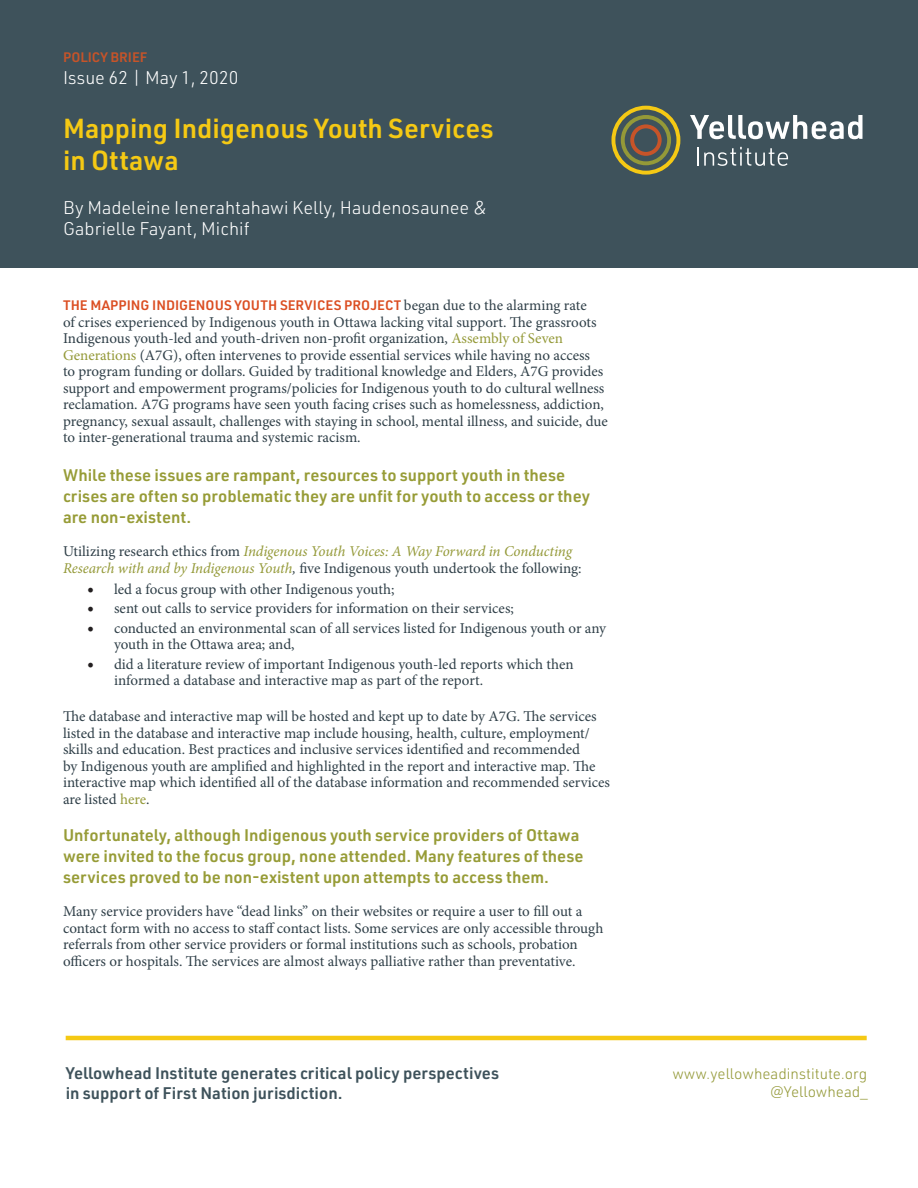
<style>
.page{position:relative;width:918px;height:1188px;background:#fff}
.page>*{position:absolute;margin:0;border:0;box-sizing:border-box;transform-origin:0 0}
.t1{font:600 27px/32.4px "URWDIN";color:#f5c914}
.t2{font:300 18px/21.6px "URWDIN";color:#fff}
.t3{font:600 16.5px/21px "URWDIN";color:#979c37}
.t4{font:600 16.5px/19.8px "URWDIN";color:#3e525b}
.t5{font:15px/16.5px "Minion Pro";color:#2f3f48}
.t6{font:italic 15px/16.5px "Minion Pro";letter-spacing:-.01em;color:#949938}
.t7{font:300 15px/18px "URWDIN";color:#949938;text-align:right}
.t8{font:600 13.5px "URWDIN";color:#db4e22}
.t9{font:600 13.5px "URWDIN";color:#c75429}
.s1{font-family:"Minion Pro";font-weight:400;font-size:15px;color:#2f3f48}
.s2{color:#949938}
.s3{font-style:normal;color:#2f3f48}
.s4{color:#2f3f48}
.s5{font-size:18px;color:#231f20}
</style>
<div class="page">
<div style="left:0;top:0;width:918px;height:268px;background:#3e525b"></div>
<svg style="left:690px;top:115px;width:173px;height:24px"></svg>
<svg style="left:697px;top:147px;width:91px;height:19px"></svg>
<svg style="left:611px;top:106px;width:69px;height:69px"></svg>
<hr style="left:66px;top:1036px;width:801px;height:4px;background:#f5c914">
<p class="t9" style="left:63px;top:48px;width:86px">POLICY BRIEF</p>
<p class="t2" style="left:63px;top:66px;width:177px">Issue 62 | May 1, 2020</p>
<h1 class="t1" style="left:63px;top:111px;width:432px">Mapping Indigenous Youth Services in Ottawa</h1>
<p class="t2" style="left:63px;top:196px;width:426px">By Madeleine Ienerahtahawi Kelly, Haudenosaunee &amp;<br>Gabrielle Fayant, Michif</p>
<p class="t8" style="left:63px;top:296px;width:525px">THE MAPPING INDIGENOUS YOUTH SERVICES PROJECT <span class="s1">began due to the alarming rate</span></p>
<p class="t5" style="left:63px;top:314px;width:546px">of crises experienced by Indigenous youth in Ottawa lacking vital support. The grassroots Indigenous youth-led and youth-driven non-profit organization, <span class="s2">Assembly of Seven Generations</span> (A7G), often intervenes to provide essential services while having no access<br>to program funding or dollars. Guided by traditional knowledge and Elders, A7G provides support and empowerment programs/policies for Indigenous youth to do cultural wellness reclamation. A7G programs have seen youth facing crises such as homelessness, addiction, pregnancy, sexual assault, challenges with staying in school, mental illness, and suicide, due to inter-generational trauma and systemic racism.</p>
<p class="t3" style="left:63px;top:464px;width:529px">While these issues are rampant, resources to support youth in these crises are often so problematic they are unfit for youth to access or they are non-existent.</p>
<p class="t6" style="left:63px;top:543px;width:520px"><span class="s3">Utilizing research ethics from</span> Indigenous Youth Voices: A Way Forward in Conducting<br>Research with and by Indigenous Youth<span class="s4">,</span> <span class="s3">five Indigenous youth undertook the following:</span></p>
<p class="t5" style="left:87px;top:581px;width:309px"><span class="s5">•</span> led a focus group with other Indigenous youth;</p>
<p class="t5" style="left:87px;top:600px;width:428px"><span class="s5">•</span> sent out calls to service providers for information on their services;</p>
<p class="t5" style="left:114px;top:620px;width:494px;text-indent:-27px"><span class="s5">•</span> conducted an environmental scan of all services listed for Indigenous youth or any youth in the Ottawa area; and,</p>
<p class="t5" style="left:114px;top:656px;width:461px;text-indent:-27px"><span class="s5">•</span> did a literature review of important Indigenous youth-led reports which then informed a database and interactive map as part of the report.</p>
<p class="t5" style="left:63px;top:708px;width:549px">The database and interactive map will be hosted and kept up to date by A7G. The services listed in the database and interactive map include housing, health, culture, employment/ skills and education. Best practices and inclusive services identified and recommended<br>by Indigenous youth are amplified and highlighted in the report and interactive map. The interactive map which identified all of the database information and recommended services are listed <span class="s2">here</span>.</p>
<p class="t3" style="left:63px;top:824px;width:522px">Unfortunately, although Indigenous youth service providers of Ottawa were invited to the focus group, none attended. Many features of these services proved to be non-existent upon attempts to access them.</p>
<p class="t5" style="left:63px;top:903px;width:542px">Many service providers have “dead links” on their websites or require a user to fill out a contact form with no access to staff contact lists. Some services are only accessible through referrals from other service providers or formal institutions such as schools, probation officers or hospitals. The services are almost always palliative rather than preventative.</p>
<p class="t4" style="left:66px;top:1063px;width:435px">Yellowhead Institute generates critical policy perspectives in support of First Nation jurisdiction.</p>
<p class="t7" style="left:672px;top:1065px;width:197px">www.yellowheadinstitute.org @Yellowhead_</p>
</div>
